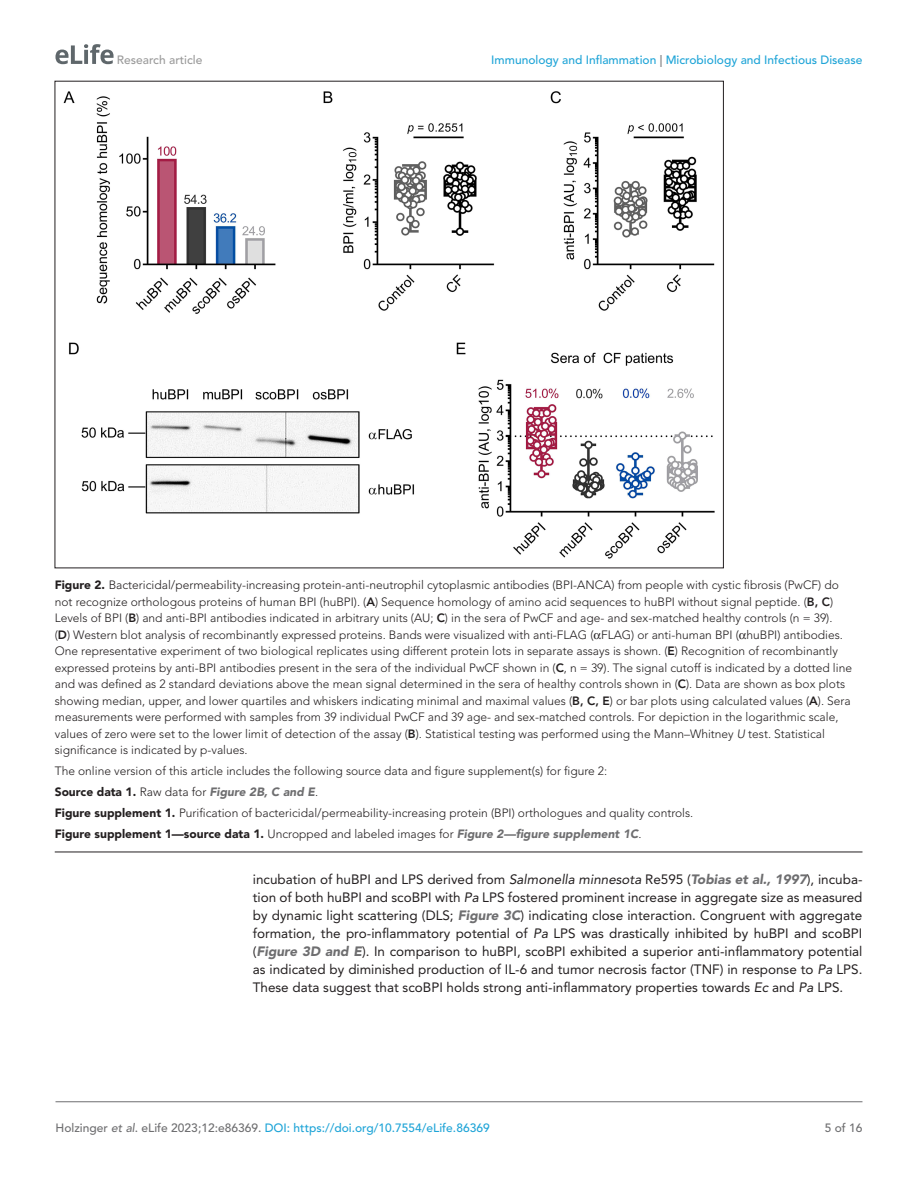
<style>
.page{position:relative;width:918px;height:1188px;background:#fff}
.page>*{position:absolute;margin:0;border:0;box-sizing:border-box;transform-origin:0 0}
.t1{font:13.5px/18px "Avenir LT Std";color:#231f20;text-align:justify}
.t2{font:300 12px/16.5px "Avenir LT Std";color:#231f20}
.t3{font:500 12px "Avenir LT Std";color:#1ea4d7}
.t4{font:500 12px "Avenir LT Std";color:#9a9a9a}
.t5{font:500 12px "Avenir LT Std";color:#6e6e70}
.s1{color:#6e6e70}
.s2{font-weight:900}
.s3{font-weight:800}
.s4{font-style:italic}
.s5{font-weight:900;font-style:italic;color:#6e6e70}
.s6{font-style:italic;color:#6e6e70}
</style>
<div class="page">
<svg style="left:55px;top:44px;width:59px;height:20px"></svg>
<hr style="left:56px;top:1101px;width:806px;height:1px;background:#6e6e70">
<hr style="left:55px;top:852px;width:807px;height:1px;background:#231f20">
<img style="left:64px;top:91px;width:650px;height:468px">
<p class="t4" style="left:117px;top:53px;width:87px">Research article</p>
<p class="t3" style="left:491px;top:53px;width:373px">Immunology and Inflammation <span class="s1">|</span> Microbiology and Infectious Disease</p>
<p class="t2" style="left:55px;top:577px;width:799px"><span class="s2">Figure 2.</span> Bactericidal/permeability-increasing protein-anti-neutrophil cytoplasmic antibodies (BPI-ANCA) from people with cystic fibrosis (PwCF) do not recognize orthologous proteins of human BPI (huBPI). (<span class="s3">A</span>) Sequence homology of amino acid sequences to huBPI without signal peptide. (<span class="s3">B, C</span>)<br>Levels of BPI (<span class="s3">B</span>) and anti-BPI antibodies indicated in arbitrary units (AU; <span class="s3">C</span>) in the sera of PwCF and age- and sex-matched healthy controls (n = 39).<br>(<span class="s3">D</span>) Western blot analysis of recombinantly expressed proteins. Bands were visualized with anti-FLAG ( FLAG) or anti-human BPI ( huBPI) antibodies.<br>One representative experiment of two biological replicates using different protein lots in separate assays is shown. (<span class="s3">E</span>) Recognition of recombinantly expressed proteins by anti-BPI antibodies present in the sera of the individual PwCF shown in (<span class="s3">C</span>, n = 39). The signal cutoff is indicated by a dotted line and was defined as 2 standard deviations above the mean signal determined in the sera of healthy controls shown in (<span class="s3">C</span>). Data are shown as box plots showing median, upper, and lower quartiles and whiskers indicating minimal and maximal values (<span class="s3">B, C, E</span>) or bar plots using calculated values (<span class="s3">A</span>). Sera measurements were performed with samples from 39 individual PwCF and 39 age- and sex-matched controls. For depiction in the logarithmic scale, values of zero were set to the lower limit of detection of the assay (<span class="s3">B</span>). Statistical testing was performed using the Mann–Whitney <span class="s4">U</span> test. Statistical significance is indicated by p-values.</p>
<p class="t2" style="left:55px;top:761px;width:640px;line-height:21px">The online version of this article includes the following source data and figure supplement(s) for figure 2:<br><span class="s2">Source data 1.</span> Raw data for <span class="s5">Figure 2B, C and E</span>.<br><span class="s2">Figure supplement 1.</span> Purification of bactericidal/permeability-increasing protein (BPI) orthologues and quality controls.<br><span class="s2">Figure supplement 1—source data 1.</span> Uncropped and labeled images for <span class="s5">Figure 2—figure supplement 1C</span>.</p>
<p class="t1" style="left:253px;top:871px;width:611px">incubation of huBPI and LPS derived from <span class="s4">Salmonella minnesota</span> Re595 (<span class="s5">Tobias et al., 1997</span>), incuba&shy;tion of both huBPI and scoBPI with <span class="s4">Pa</span> LPS fostered prominent increase in aggregate size as measured by dynamic light scattering (DLS; <span class="s5">Figure 3C</span>) indicating close interaction. Congruent with aggregate formation, the pro-inflammatory potential of <span class="s4">Pa</span> LPS was drastically inhibited by huBPI and scoBPI (<span class="s5">Figure 3D and E</span>). In comparison to huBPI, scoBPI exhibited a superior anti-inflammatory potential as indicated by diminished production of IL-6 and tumor necrosis factor (TNF) in response to <span class="s4">Pa</span> LPS.<br>These data suggest that scoBPI holds strong anti-inflammatory properties towards <span class="s4">Ec</span> and <span class="s4">Pa</span> LPS.</p>
<p class="t3" style="left:56px;top:1121px;width:436px"><span class="s1">Holzinger</span> <span class="s6">et al</span><span class="s1">. eLife 2023;12:e86369.</span> DOI: https://doi.org/10.7554/eLife.86369</p>
<p class="t5" style="left:825px;top:1121px;width:39px">5 of 16</p>
</div>
